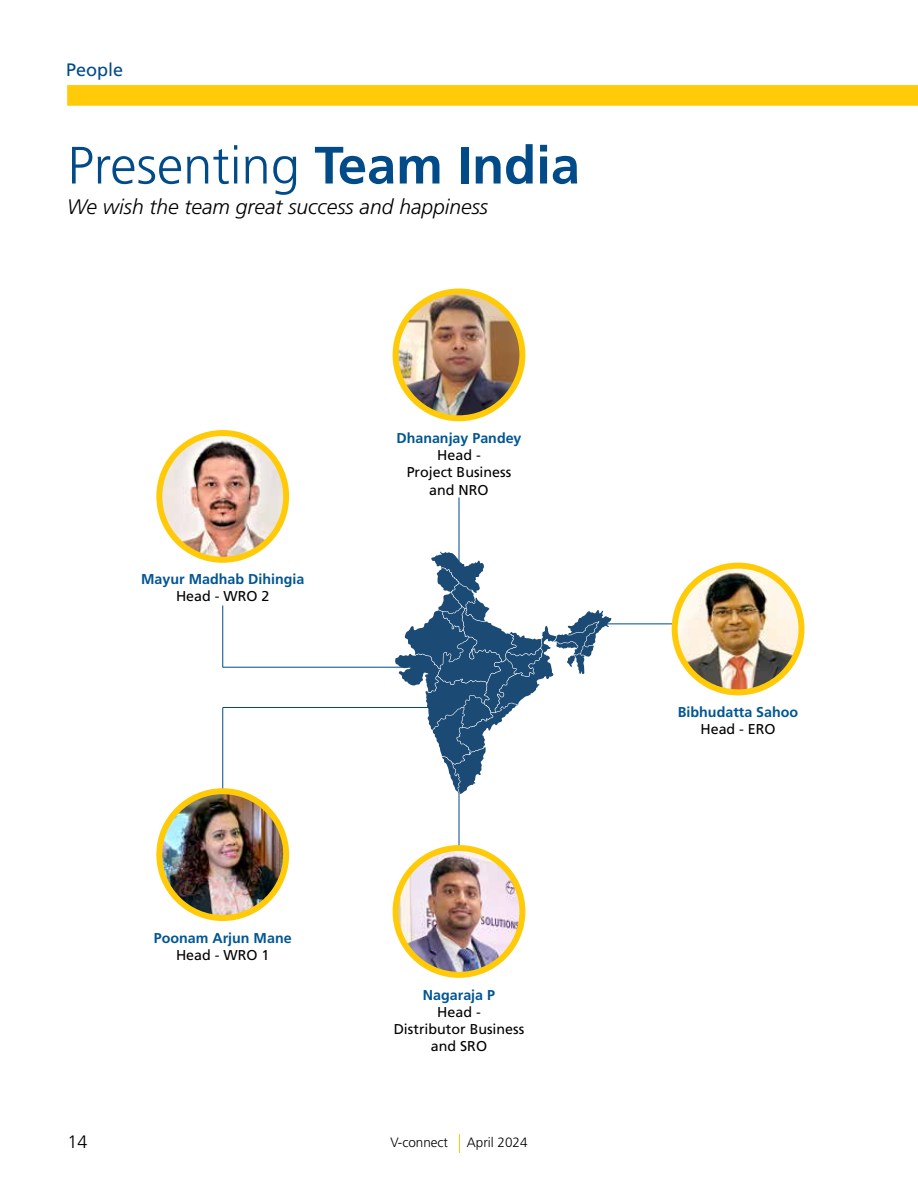
<style>
.page{position:relative;width:918px;height:1188px;background:#fff}
.page>*{position:absolute;margin:0;border:0;box-sizing:border-box;transform-origin:0 0}
.t1{font:300 52.5px "Frutiger LT Pro";color:#004b88}
.t2{font:italic 300 21px "Frutiger LT Pro";color:#000}
.t3{font:18px "Frutiger LT Pro";color:#004b88}
.t4{font:300 18px "Frutiger LT Pro";color:#000}
.t5{font:14.25px/17.1px "Frutiger LT Pro";color:#000;text-align:center}
.t6{font:700 14.25px "Frutiger LT Pro";color:#005693}
.t7{font:300 13.5px "Frutiger LT Pro";color:#000}
.s1{font-weight:700}
</style>
<div class="page">
<svg style="left:67px;top:85px;width:851px;height:21px;background:#ffcb0b"></svg>
<svg style="left:459px;top:1134px;width:1px;height:19px"></svg>
<img style="left:396px;top:291px;width:126px;height:127px;border-radius:63px">
<div style="left:393px;top:288px;width:132px;height:133px;border:6px solid #ffcb08;border-radius:50%"></div>
<hr style="left:596px;top:624px;width:162px;height:1px;background:#004b88">
<hr style="left:223px;top:667px;width:198px;height:1px;background:#004b88">
<hr style="left:222px;top:606px;width:1px;height:61px;background:#004b88">
<hr style="left:222px;top:708px;width:1px;height:150px;background:#004b88">
<hr style="left:223px;top:707px;width:216px;height:1px;background:#004b88">
<hr style="left:459px;top:497px;width:1px;height:173px;background:#004b88">
<hr style="left:459px;top:709px;width:1px;height:161px;background:#004b88">
<svg style="left:395px;top:552px;width:216px;height:242px"></svg>
<img style="left:396px;top:848px;width:126px;height:127px;border-radius:63px">
<div style="left:393px;top:845px;width:132px;height:133px;border:6px solid #ffcb08;border-radius:50%"></div>
<img style="left:162px;top:794px;width:124px;height:124px">
<div style="left:156px;top:788px;width:133px;height:133px;border:6px solid #ffcb08;border-radius:50%"></div>
<img style="left:162px;top:436px;width:124px;height:124px">
<div style="left:156px;top:430px;width:133px;height:133px;border:6px solid #ffcb08;border-radius:50%"></div>
<img style="left:675px;top:568px;width:126px;height:124px">
<div style="left:672px;top:563px;width:132px;height:132px;border:6px solid #ffcb08;border-radius:50%"></div>
<p class="t3" style="left:66px;top:59px;width:59px">People</p>
<h1 class="t1" style="left:68px;top:135px;width:514px">Presenting <span class="s1">Team India</span></h1>
<h2 class="t2" style="left:67px;top:194px;width:422px">We wish the team great success and happiness</h2>
<p class="t6" style="left:141px;top:571px;width:165px">Mayur Madhab Dihingia</p>
<p class="t5" style="left:176px;top:588px;width:95px">Head - WRO 2</p>
<p class="t6" style="left:396px;top:430px;width:127px">Dhananjay Pandey</p>
<p class="t5" style="left:407px;top:447px;width:106px">Head -<br>Project Business and NRO</p>
<p class="t6" style="left:154px;top:930px;width:139px">Poonam Arjun Mane</p>
<p class="t5" style="left:176px;top:947px;width:95px">Head - WRO 1</p>
<p class="t6" style="left:423px;top:986px;width:74px">Nagaraja P</p>
<p class="t5" style="left:394px;top:1003px;width:132px">Head -<br>Distributor Business and SRO</p>
<p class="t4" style="left:68px;top:1131px;width:22px">14</p>
<p class="t7" style="left:390px;top:1134px;width:59px">V-connect</p>
<p class="t7" style="left:467px;top:1134px;width:62px">April 2024</p>
<p class="t6" style="left:678px;top:704px;width:122px">Bibhudatta Sahoo</p>
<p class="t5" style="left:700px;top:721px;width:77px">Head - ERO</p>
</div>
